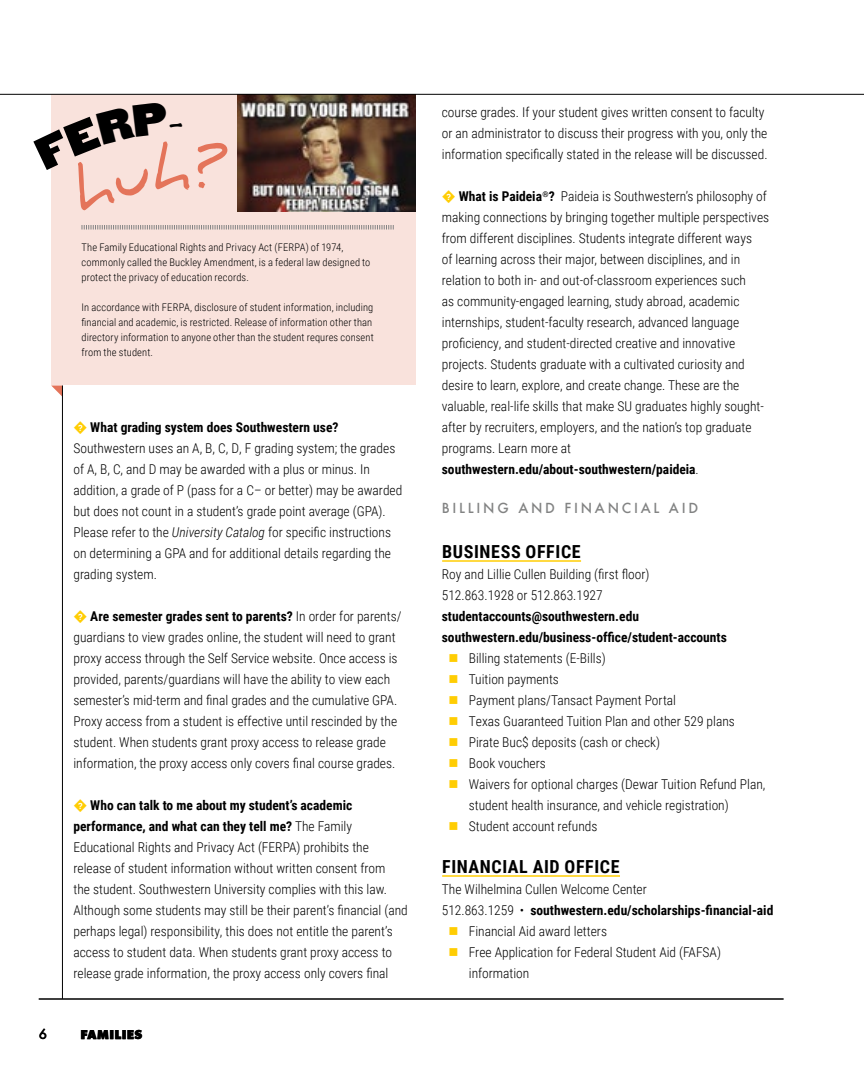
<style>
.page{position:relative;width:864px;height:1080px;background:#fff}
.page>*{position:absolute;margin:0;border:0;box-sizing:border-box;transform-origin:0 0}
.t1{font:700 18px "Roboto Condensed";letter-spacing:.035em;color:#000}
.t2{font:300 13.5px/21px "Roboto Condensed";color:#000}
.t3{font:700 13.5px/21px "Roboto Condensed";color:#000}
.t4{font:500 13.5px "Futura";letter-spacing:.2em;color:#828383}
.t5{font:500 13.5px "Futura";color:#000}
.t6{font:12px "Futura ICGX Bold";color:#000}
.t7{font:300 10.5px/15px "Roboto Condensed";letter-spacing:.01em;color:#000}
.s1{font-style:italic}
.s2{font-weight:700}
.s3{color:#ffcd03}
</style>
<div class="page">
<hr style="left:39px;top:999px;width:745px;height:1px;background:#000">
<hr style="left:442px;top:560px;width:139px;height:2px;background:#ffcd03">
<hr style="left:442px;top:875px;width:178px;height:2px;background:#ffcd03">
<div style="left:51px;top:94px;width:365px;height:292px;background:#f9e2dc"></div>
<img style="left:238px;top:95px;width:178px;height:117px">
<svg style="left:82px;top:225px;width:312px;height:5px"></svg>
<svg style="left:52px;top:386px;width:10px;height:11px"></svg>
<hr style="left:0;top:94px;width:864px;height:1px;background:#000">
<hr style="left:62px;top:386px;width:1px;height:613px;background:#000">
<p class="t7" style="left:82px;top:240px;width:290px">The Family Educational Rights and Privacy Act (FERPA) of 1974, commonly called the Buckley Amendment, is a federal law designed to protect the privacy of education records.</p>
<p class="t7" style="left:82px;top:300px;width:294px">In accordance with FERPA, disclosure of student information, including financial and academic, is restricted. Release of information other than directory information to anyone other than the student requres consent from the student.</p>
<p class="t3" style="left:90px;top:416px;width:250px">What grading system does Southwestern use?</p>
<p class="t2" style="left:73px;top:437px;width:330px">Southwestern uses an A, B, C, D, F grading system; the grades of A, B, C, and D may be awarded with a plus or minus. In addition, a grade of P (pass for a C– or better) may be awarded but does not count in a student’s grade point average (GPA).<br>Please refer to the <span class="s1">University Catalog</span> for specific instructions on determining a GPA and for additional details regarding the grading system.</p>
<p class="t2" style="left:73px;top:605px;width:330px;text-indent:17px"><span class="s2">Are semester grades sent to parents?</span> In order for parents/ guardians to view grades online, the student will need to grant proxy access through the Self Service website. Once access is provided, parents/guardians will have the ability to view each semester’s mid-term and final grades and the cumulative GPA.<br>Proxy access from a student is effective until rescinded by the student. When students grant proxy access to release grade information, the proxy access only covers final course grades.</p>
<p class="t2" style="left:73px;top:794px;width:336px;text-indent:17px"><span class="s2">Who can talk to me about my student’s academic performance, and what can they tell me?</span> The Family Educational Rights and Privacy Act (FERPA) prohibits the release of student information without written consent from<br>the student. Southwestern University complies with this law.<br>Although some students may still be their parent’s financial (and perhaps legal) responsibility, this does not entitle the parent’s access to student data. When students grant proxy access to release grade information, the proxy access only covers final</p>
<p class="t5" style="left:39px;top:1025px;width:10px">6</p>
<p class="t6" style="left:80px;top:1025px;width:64px">FAMILIES</p>
<p class="t2" style="left:442px;top:101px;width:327px">course grades. If your student gives written consent to faculty or an administrator to discuss their progress with you, only the information specifically stated in the release will be discussed.</p>
<p class="t2" style="left:442px;top:185px;width:329px;text-indent:17px"><span class="s2">What is Paideia</span><sup>®</sup><span class="s2">?</span> Paideia is Southwestern’s philosophy of making connections by bringing together multiple perspectives from different disciplines. Students integrate different ways<br>of learning across their major, between disciplines, and in relation to both in- and out-of-classroom experiences such<br>as community-engaged learning, study abroad, academic internships, student-faculty research, advanced language proficiency, and student-directed creative and innovative projects. Students graduate with a cultivated curiosity and desire to learn, explore, and create change. These are the valuable, real-life skills that make SU graduates highly sought&shy;after by recruiters, employers, and the nation’s top graduate programs. Learn more at <span class="s2">southwestern.edu/about-southwestern/paideia</span>.</p>
<p class="t4" style="left:442px;top:499px;width:258px">BILLING AND FINANCIAL AID</p>
<h1 class="t1" style="left:442px;top:539px;width:140px">BUSINESS OFFICE</h1>
<p class="t2" style="left:442px;top:563px;width:209px">Roy and Lillie Cullen Building (first floor)<br>512.863.1928 or 512.863.1927</p>
<p class="t3" style="left:442px;top:605px;width:286px">studentaccounts@southwestern.edu southwestern.edu/business-office/student-accounts</p>
<p class="t2" style="left:449px;top:647px;width:159px"><span class="s3">■</span> Billing statements (E-Bills)</p>
<p class="t2" style="left:449px;top:668px;width:112px"><span class="s3">■</span> Tuition payments</p>
<p class="t2" style="left:449px;top:689px;width:229px"><span class="s3">■</span> Payment plans/Tansact Payment Portal</p>
<p class="t2" style="left:449px;top:710px;width:288px"><span class="s3">■</span> Texas Guaranteed Tuition Plan and other 529 plans</p>
<p class="t2" style="left:449px;top:731px;width:213px"><span class="s3">■</span> Pirate Buc$ deposits (cash or check)</p>
<p class="t2" style="left:449px;top:752px;width:99px"><span class="s3">■</span> Book vouchers</p>
<p class="t2" style="left:469px;top:773px;width:298px;text-indent:-20px"><span class="s3">■</span> Waivers for optional charges (Dewar Tuition Refund Plan, student health insurance, and vehicle registration)</p>
<p class="t2" style="left:449px;top:815px;width:150px"><span class="s3">■</span> Student account refunds</p>
<h1 class="t1" style="left:442px;top:854px;width:179px">FINANCIAL AID OFFICE</h1>
<p class="t2" style="left:442px;top:878px;width:333px">The Wilhelmina Cullen Welcome Center<br>512.863.1259 • <span class="s2">southwestern.edu/scholarships-financial-aid</span></p>
<p class="t2" style="left:449px;top:920px;width:160px"><span class="s3">■</span> Financial Aid award letters</p>
<p class="t2" style="left:469px;top:941px;width:254px;text-indent:-20px"><span class="s3">■</span> Free Application for Federal Student Aid (FAFSA) information</p>
</div>
